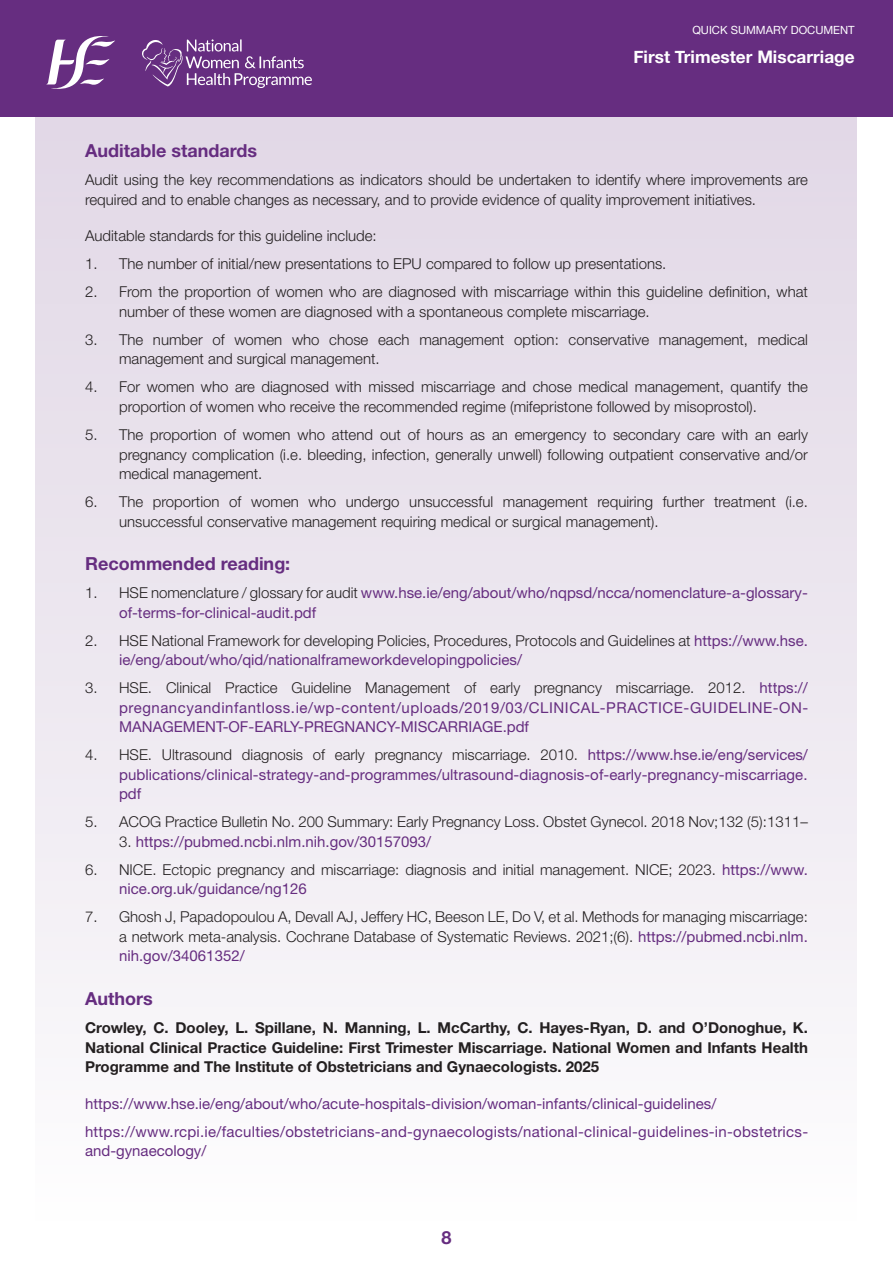
<style>
.page{position:relative;width:893px;height:1263px;background:#fff}
.page>*{position:absolute;margin:0;border:0;box-sizing:border-box;transform-origin:0 0}
.t1{font:700 18px "Helvetica Neue LT Std";color:#662d80}
.t2{font:700 18px "Helvetica Neue";color:#662d80}
.t3{font:700 17.25px "Helvetica Neue";color:#fff}
.Body_0-0__4{font:300 15px/19.5px "Helvetica Neue LT Std";color:#231f20}
.Body_0-0__4-2{font:15px/19.5px "Helvetica Neue LT Std";color:#662d80;text-align:justify}
.Body_0-0__4-3{font:700 15px/19.5px "Helvetica Neue LT Std";color:#231f20;text-align:justify}
.Body_0-0__4-4{font:15px/19.5px "Helvetica Neue LT Std";letter-spacing:.02em;color:#662d80}
.Body_0-0__2{font:15px "Helvetica Neue LT Std";color:#662d80}
.Body_0-0__2-2{font:300 15px "Helvetica Neue LT Std";color:#231f20}
.t4{font:11.25px "Helvetica Neue";color:#fff}
.s1{font-weight:300;color:#231f20}
.s2{font-weight:400;color:#662d80}
</style>
<div class="page">
<div style="left:35px;top:38px;width:821px;height:1187px;background:linear-gradient(to bottom,#dfd4e4,#fcfcfd)"></div>
<div style="left:0;top:0;width:893px;height:117px;background:#662d80"></div>
<svg style="left:46px;top:36px;width:69px;height:53px"></svg>
<svg style="left:142px;top:39px;width:170px;height:49px"></svg>
<p class="t4" style="left:692px;top:22px;width:164px">QUICK SUMMARY DOCUMENT</p>
<p class="t3" style="left:633px;top:44px;width:223px">First Trimester Miscarriage</p>
<h2 class="t1" style="left:85px;top:140px;width:173px">Auditable standards</h2>
<p class="Body_0-0__4" style="left:85px;top:170px;width:724px">Audit using the key recommendations as indicators should be undertaken to identify where improvements are required and to enable changes as necessary, and to provide evidence of quality improvement initiatives.</p>
<p class="Body_0-0__2-2" style="left:85px;top:227px;width:293px">Auditable standards for this guideline include:</p>
<p class="Body_0-0__4" style="left:85px;top:254px;width:583px">1. The number of initial/new presentations to EPU compared to follow up presentations.</p>
<p class="Body_0-0__4" style="left:119px;top:282px;width:690px;text-indent:-34px">2. From the proportion of women who are diagnosed with miscarriage within this guideline definition, what number of these women are diagnosed with a spontaneous complete miscarriage.</p>
<p class="Body_0-0__4" style="left:119px;top:330px;width:690px;text-indent:-34px">3. The number of women who chose each management option: conservative management, medical management and surgical management.</p>
<p class="Body_0-0__4" style="left:119px;top:377px;width:690px;text-indent:-34px">4. For women who are diagnosed with missed miscarriage and chose medical management, quantify the proportion of women who receive the recommended regime (mifepristone followed by misoprostol).</p>
<p class="Body_0-0__4" style="left:119px;top:425px;width:690px;text-align:justify;text-indent:-34px">5. The proportion of women who attend out of hours as an emergency to secondary care with an early pregnancy complication (i.e. bleeding, infection, generally unwell) following outpatient conservative and/or medical management.</p>
<p class="Body_0-0__4" style="left:119px;top:492px;width:690px;text-indent:-34px">6. The proportion of women who undergo unsuccessful management requiring further treatment (i.e. unsuccessful conservative management requiring medical or surgical management).</p>
<h2 class="t1" style="left:85px;top:553px;width:207px">Recommended reading:</h2>
<p class="Body_0-0__4-2" style="left:119px;top:583px;width:690px;text-indent:-34px"><span class="s1">1. HSE nomenclature / glossary for audit</span> www.hse.ie/eng/about/who/nqpsd/ncca/nomenclature-a-glossary&shy;of-terms-for-clinical-audit.pdf</p>
<p class="Body_0-0__4" style="left:119px;top:630px;width:690px;text-indent:-34px">2. HSE National Framework for developing Policies, Procedures, Protocols and Guidelines at <span class="s2">https://www.hse. ie/eng/about/who/qid/nationalframeworkdevelopingpolicies/</span></p>
<p class="Body_0-0__4-2" style="left:119px;top:678px;width:691px;text-indent:-34px"><span class="s1">3. HSE. Clinical Practice Guideline Management of early pregnancy miscarriage. 2012.</span> https:// pregnancyandinfantloss.ie/wp-content/uploads/2019/03/CLINICAL-PRACTICE-GUIDELINE-ON-MANAGEMENT-OF-EARLY-PREGNANCY-MISCARRIAGE.pdf</p>
<p class="Body_0-0__4-2" style="left:119px;top:745px;width:690px;text-indent:-34px"><span class="s1">4. HSE. Ultrasound diagnosis of early pregnancy miscarriage. 2010.</span> https://www.hse.ie/eng/services/ publications/clinical-strategy-and-programmes/ultrasound-diagnosis-of-early-pregnancy-miscarriage. pdf</p>
<p class="Body_0-0__4" style="left:85px;top:812px;width:724px">5. ACOG Practice Bulletin No. 200 Summary: Early Pregnancy Loss. Obstet Gynecol. 2018 Nov;132 (5):1311–</p>
<p class="Body_0-0__4-2" style="left:119px;top:831px;width:314px"><span class="s1">3.</span> https://pubmed.ncbi.nlm.nih.gov/30157093/</p>
<p class="Body_0-0__4" style="left:119px;top:859px;width:690px;text-indent:-34px">6. NICE. Ectopic pregnancy and miscarriage: diagnosis and initial management. NICE; 2023. <span class="s2">https://www. nice.org.uk/guidance/ng126</span></p>
<p class="Body_0-0__4" style="left:119px;top:907px;width:690px;text-align:justify;text-indent:-34px">7. Ghosh J, Papadopoulou A, Devall AJ, Jeffery HC, Beeson LE, Do V, et al. Methods for managing miscarriage: a network meta-analysis. Cochrane Database of Systematic Reviews. 2021;(6). <span class="s2">https://pubmed.ncbi.nlm. nih.gov/34061352/</span></p>
<h2 class="t1" style="left:85px;top:987px;width:69px">Authors</h2>
<p class="Body_0-0__4-3" style="left:85px;top:1018px;width:724px">Crowley, C. Dooley, L. Spillane, N. Manning, L. McCarthy, C. Hayes-Ryan, D. and O’Donoghue, K.<br>National Clinical Practice Guideline: First Trimester Miscarriage. National Women and Infants Health Programme and The Institute of Obstetricians and Gynaecologists. 2025</p>
<p class="Body_0-0__2" style="left:85px;top:1094px;width:633px">https://www.hse.ie/eng/about/who/acute-hospitals-division/woman-infants/clinical-guidelines/</p>
<p class="Body_0-0__4-4" style="left:85px;top:1121px;width:725px">https://www.rcpi.ie/faculties/obstetricians-and-gynaecologists/national-clinical-guidelines-in-obstetrics&shy;and-gynaecology/</p>
<p class="t2" style="left:441px;top:1223px;width:12px">8</p>
</div>
